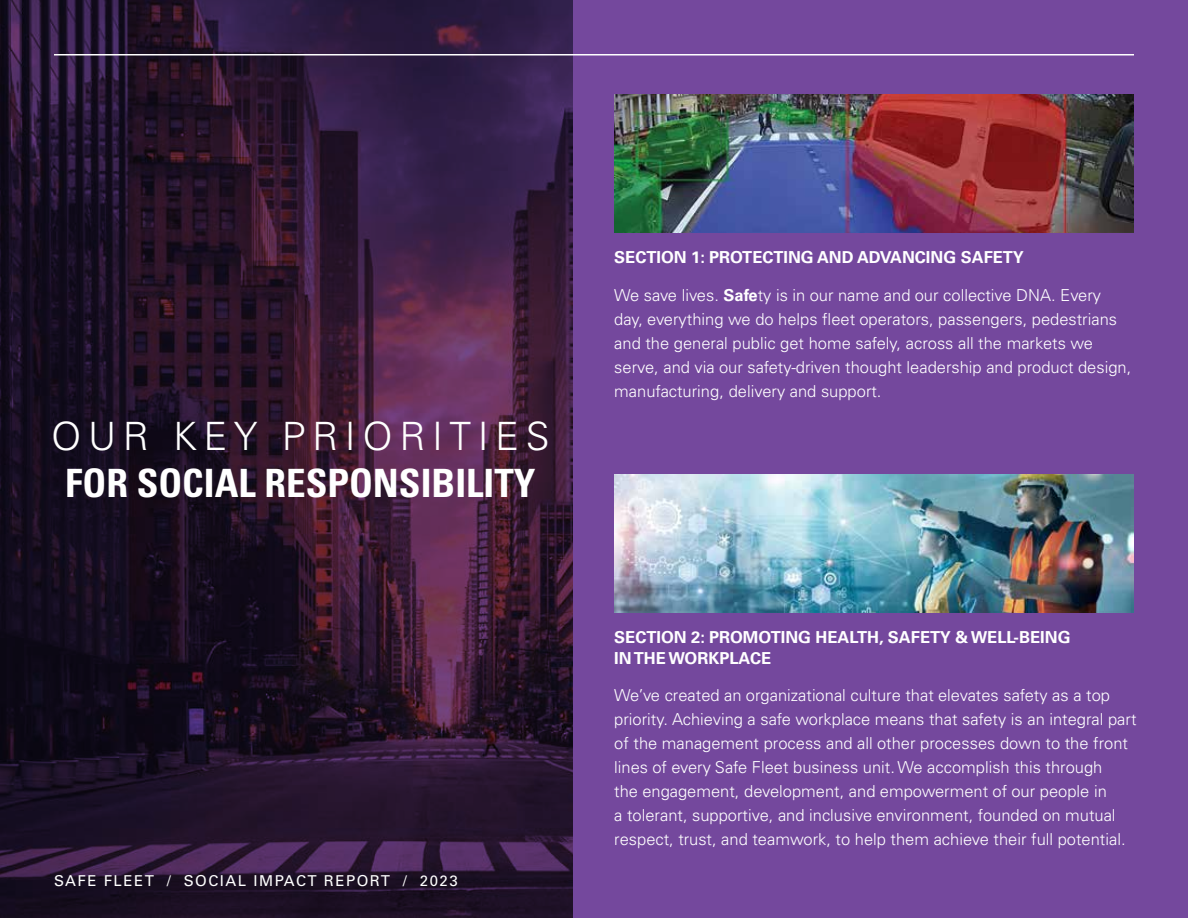
<style>
.page{position:relative;width:1188px;height:918px;background:#fff}
.page>*{position:absolute;margin:0;border:0;box-sizing:border-box;transform-origin:0 0}
.t1{font:700 condensed 39px "Univers LT Pro";color:#fff}
.t2{font:300 39px "Univers LT Pro 45";letter-spacing:.17em;color:#fff}
.t3{font:300 16.5px/24px "Univers LT Pro 45";color:#fff}
.t4{font:700 16.5px/21px "Univers LT Pro 65";color:#fff}
.t5{font:15px "Univers LT Pro 55 Roman";letter-spacing:.1em;color:#fff}
.s1{font-family:"Univers LT Pro 65";font-weight:700}
</style>
<div class="page">
<svg style="left:0;top:0;width:574px;height:918px;background:#2b1730"></svg>
<div style="left:574px;top:0;width:614px;height:918px;background:#74489d"></div>
<img style="left:614px;top:474px;width:520px;height:138px">
<img style="left:614px;top:94px;width:520px;height:139px">
<hr style="left:54px;top:54px;width:1080px;height:2px;background:#fff">
<h1 class="t2" style="left:51px;top:410px;width:500px">OUR KEY PRIORITIES</h1>
<h1 class="t1" style="left:65px;top:459px;width:472px">FOR SOCIAL RESPONSIBILITY</h1>
<p class="t5" style="left:54px;top:870px;width:405px">SAFE FLEET / SOCIAL IMPACT REPORT / 2023</p>
<p class="t4" style="left:614px;top:246px;width:411px">SECTION 1: PROTECTING AND ADVANCING SAFETY</p>
<p class="t3" style="left:614px;top:283px;width:519px">We save lives. <span class="s1">Safe</span>ty is in our name and our collective DNA. Every day, everything we do helps fleet operators, passengers, pedestrians and the general public get home safely, across all the markets we serve, and via our safety-driven thought leadership and product design, manufacturing, delivery and support.</p>
<p class="t4" style="left:614px;top:626px;width:458px">SECTION 2: PROMOTING HEALTH, SAFETY &amp; WELL-BEING<br>IN THE WORKPLACE</p>
<p class="t3" style="left:614px;top:683px;width:524px">We’ve created an organizational culture that elevates safety as a top priority. Achieving a safe workplace means that safety is an integral part of the management process and all other processes down to the front lines of every Safe Fleet business unit. We accomplish this through<br>the engagement, development, and empowerment of our people in<br>a tolerant, supportive, and inclusive environment, founded on mutual respect, trust, and teamwork, to help them achieve their full potential.</p>
</div>
